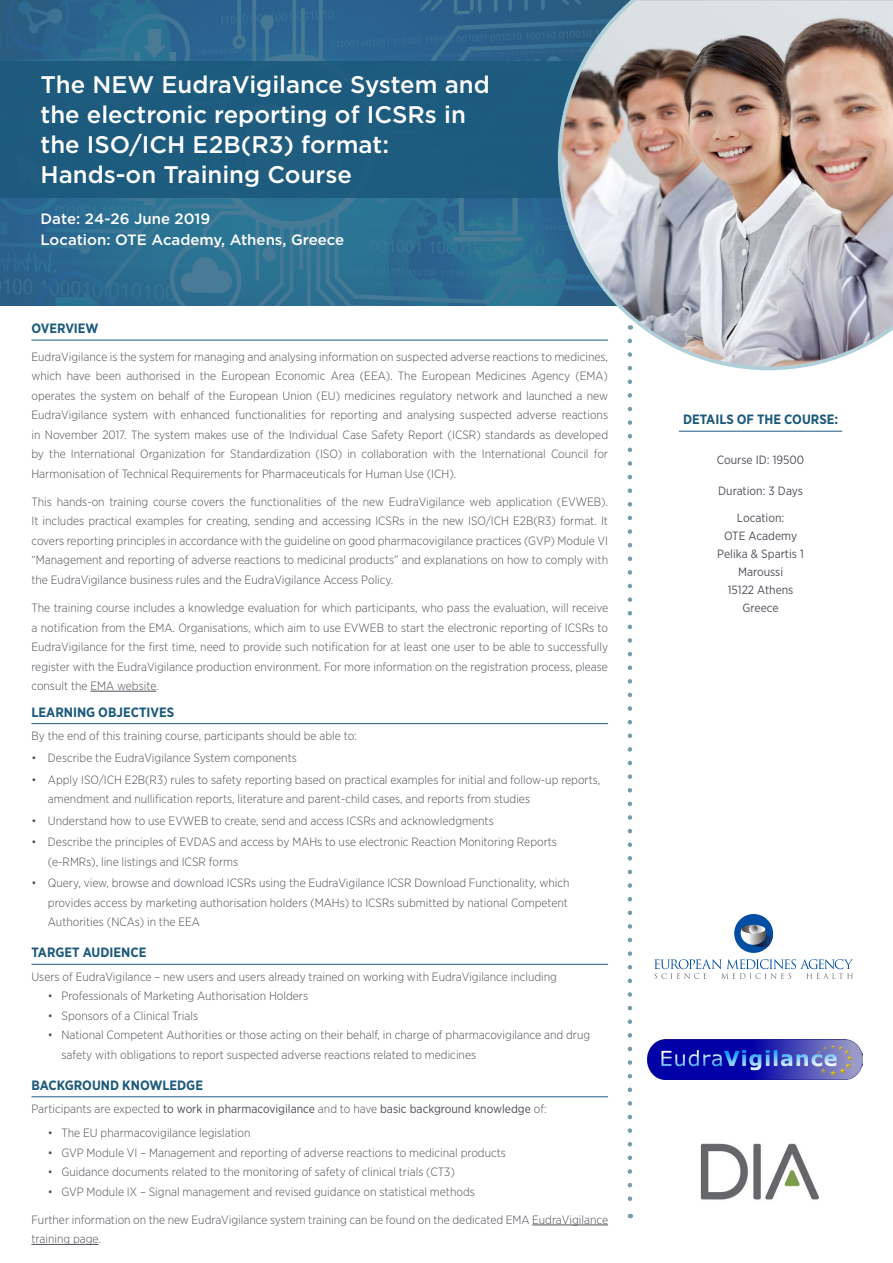
<style>
.page{position:relative;width:893px;height:1263px;background:#fff}
.page>*{position:absolute;margin:0;border:0;box-sizing:border-box;transform-origin:0 0}
.t1{font:500 24px/30px "Gotham";color:#fff}
.t2{font:500 15px/21px "Gotham";color:#fff}
.t3{font:700 13.5px "Gotham Narrow";color:#1c5a7c}
.t4{font:300 12px/19.5px "Gotham Narrow";color:#4b4f55}
.t5{font:12px/18px "Gotham Narrow";color:#50525b;text-align:center}
.t6{font:12px "Gotham Narrow";color:#4b4f55}
.s1{font-weight:300}
</style>
<div class="page">
<svg style="left:0;top:0;width:558px;height:305px;background:#2e6b90"></svg>
<div style="left:0;top:62px;width:631px;height:136px;background:#1c5a7c"></div>
<img style="left:558px;top:0;width:335px;height:370px">
<img style="left:700px;top:1143px;width:120px;height:57px">
<img style="left:647px;top:1039px;width:215px;height:41px">
<svg style="left:654px;top:959px;width:199px;height:20px"></svg>
<div style="left:734px;top:914px;width:39px;height:39px;background:#034ea2;border-radius:50%"></div>
<svg style="left:741px;top:925px;width:32px;height:22px"></svg>
<svg style="left:628px;top:341px;width:4px;height:877px"></svg>
<hr style="left:31px;top:340px;width:577px;height:1px;background:#1c5a7c">
<hr style="left:90px;top:691px;width:66px;height:1px;background:#4f545c">
<hr style="left:31px;top:723px;width:577px;height:1px;background:#1c5a7c">
<hr style="left:31px;top:964px;width:577px;height:1px;background:#1c5a7c">
<hr style="left:31px;top:1096px;width:577px;height:1px;background:#1c5a7c">
<hr style="left:532px;top:1224px;width:76px;height:1px;background:#4f545c">
<hr style="left:31px;top:1244px;width:68px;height:1px;background:#4f545c">
<hr style="left:679px;top:431px;width:163px;height:1px;background:#1c5a7c">
<h1 class="t1" style="left:40px;top:69px;width:451px">The NEW EudraVigilance System and the electronic reporting of ICSRs in the ISO/ICH E2B(R3) format:<br>Hands-on Training Course</h1>
<p class="t2" style="left:40px;top:208px;width:305px">Date: 24-26 June 2019<br>Location: OTE Academy, Athens, Greece</p>
<p class="t3" style="left:31px;top:319px;width:69px">OVERVIEW</p>
<p class="t4" style="left:31px;top:347px;width:578px;text-align:justify">EudraVigilance is the system for managing and analysing information on suspected adverse reactions to medicines, which have been authorised in the European Economic Area (EEA). The European Medicines Agency (EMA) operates the system on behalf of the European Union (EU) medicines regulatory network and launched a new EudraVigilance system with enhanced functionalities for reporting and analysing suspected adverse reactions in November 2017. The system makes use of the Individual Case Safety Report (ICSR) standards as developed by the International Organization for Standardization (ISO) in collaboration with the International Council for Harmonisation of Technical Requirements for Pharmaceuticals for Human Use (ICH).</p>
<p class="t4" style="left:31px;top:492px;width:578px;text-align:justify">This hands-on training course covers the functionalities of the new EudraVigilance web application (EVWEB).<br>It includes practical examples for creating, sending and accessing ICSRs in the new ISO/ICH E2B(R3) format. It covers reporting principles in accordance with the guideline on good pharmacovigilance practices (GVP) Module VI “Management and reporting of adverse reactions to medicinal products” and explanations on how to comply with the EudraVigilance business rules and the EudraVigilance Access Policy.</p>
<p class="t4" style="left:31px;top:598px;width:578px;text-align:justify">The training course includes a knowledge evaluation for which participants, who pass the evaluation, will receive a notification from the EMA. Organisations, which aim to use EVWEB to start the electronic reporting of ICSRs to EudraVigilance for the first time, need to provide such notification for at least one user to be able to successfully register with the EudraVigilance production environment. For more information on the registration process, please consult the EMA website.</p>
<p class="t3" style="left:31px;top:703px;width:144px">LEARNING OBJECTIVES</p>
<p class="t4" style="left:31px;top:726px;width:327px">By the end of this training course, participants should be able to:</p>
<p class="t4" style="left:31px;top:748px;width:267px">• Describe the EudraVigilance System components</p>
<p class="t4" style="left:48px;top:769px;width:554px;text-indent:-16px">• Apply ISO/ICH E2B(R3) rules to safety reporting based on practical examples for initial and follow-up reports, amendment and nullification reports, literature and parent-child cases, and reports from studies</p>
<p class="t4" style="left:31px;top:810px;width:464px">• Understand how to use EVWEB to create, send and access ICSRs and acknowledgments</p>
<p class="t4" style="left:48px;top:832px;width:510px;text-indent:-16px">• Describe the principles of EVDAS and access by MAHs to use electronic Reaction Monitoring Reports (e-RMRs), line listings and ICSR forms</p>
<p class="t4" style="left:48px;top:873px;width:523px;text-indent:-16px">• Query, view, browse and download ICSRs using the EudraVigilance ICSR Download Functionality, which provides access by marketing authorisation holders (MAHs) to ICSRs submitted by national Competent<br>Authorities (NCAs) in the EEA</p>
<p class="t3" style="left:31px;top:944px;width:116px">TARGET AUDIENCE</p>
<p class="t4" style="left:31px;top:967px;width:527px">Users of EudraVigilance – new users and users already trained on working with EudraVigilance including</p>
<p class="t4" style="left:48px;top:986px;width:262px">• Professionals of Marketing Authorisation Holders</p>
<p class="t4" style="left:48px;top:1006px;width:152px">• Sponsors of a Clinical Trials</p>
<p class="t4" style="left:61px;top:1025px;width:530px;text-indent:-14px">• National Competent Authorities or those acting on their behalf, in charge of pharmacovigilance and drug safety with obligations to report suspected adverse reactions related to medicines</p>
<p class="t3" style="left:31px;top:1076px;width:173px">BACKGROUND KNOWLEDGE</p>
<p class="t6" style="left:31px;top:1102px;width:517px"><span class="s1">Participants are expected</span> to work in pharmacovigilance <span class="s1">and to have</span> basic background knowledge <span class="s1">of:</span></p>
<p class="t4" style="left:48px;top:1123px;width:204px">• The EU pharmacovigilance legislation</p>
<p class="t4" style="left:48px;top:1142px;width:459px">• GVP Module VI – Management and reporting of adverse reactions to medicinal products</p>
<p class="t4" style="left:48px;top:1162px;width:408px">• Guidance documents related to the monitoring of safety of clinical trials (CT3)</p>
<p class="t4" style="left:48px;top:1181px;width:428px">• GVP Module IX – Signal management and revised guidance on statistical methods</p>
<p class="t4" style="left:31px;top:1209px;width:578px">Further information on the new EudraVigilance system training can be found on the dedicated EMA EudraVigilance training page.</p>
<p class="t3" style="left:683px;top:411px;width:157px">DETAILS OF THE COURSE:</p>
<p class="t5" style="left:717px;top:451px;width:89px">Course ID: 19500</p>
<p class="t5" style="left:718px;top:482px;width:86px">Duration: 3 Days</p>
<p class="t5" style="left:717px;top:508px;width:88px">Location:<br>OTE Academy<br>Pelika &amp; Spartis 1<br>Maroussi<br>15122 Athens<br>Greece</p>
</div>
